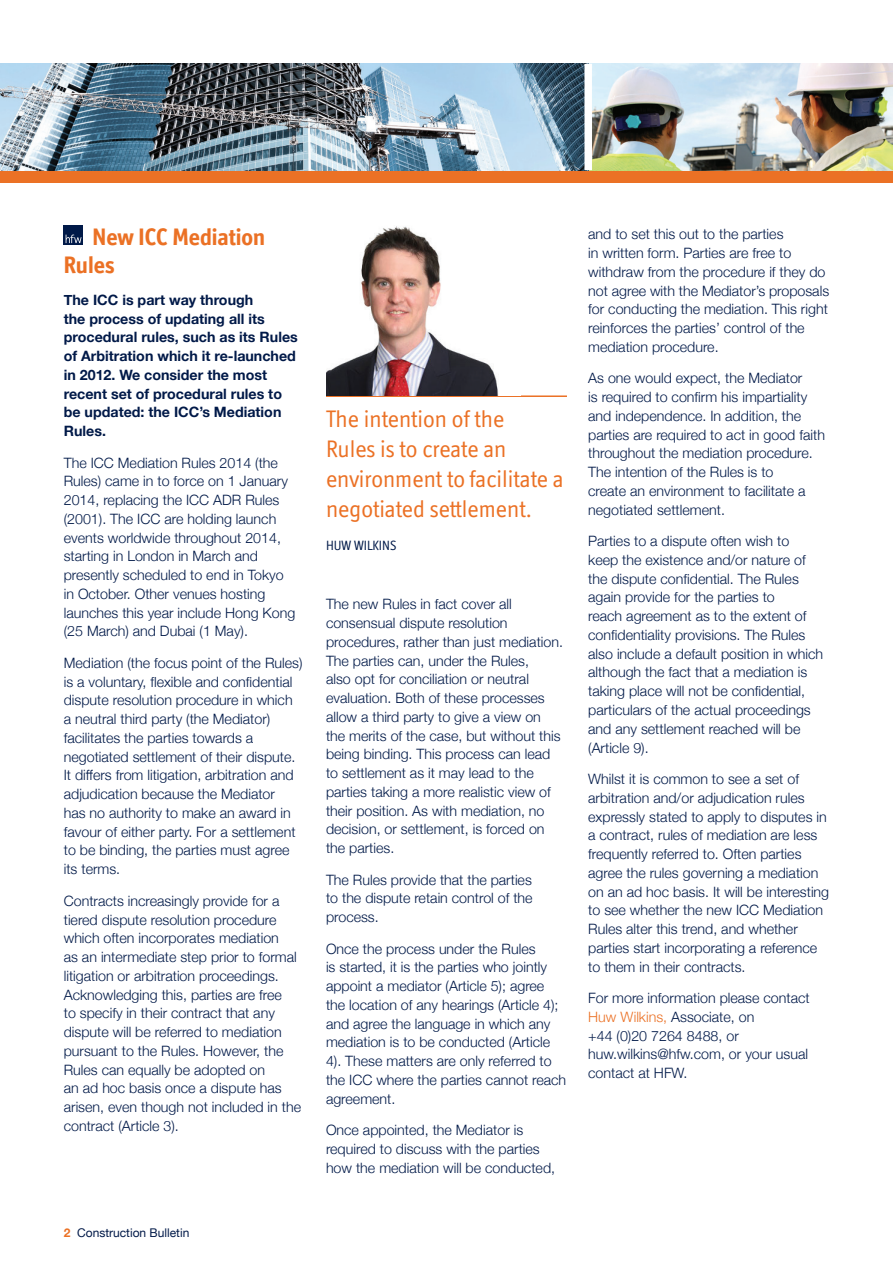
<style>
.page{position:relative;width:893px;height:1263px;background:#fff}
.page>*{position:absolute;margin:0;border:0;box-sizing:border-box;transform-origin:0 0}
.t1{font:24px/30px "Officina Display ITC";color:#eb7125}
.t2{font:700 24px/28.8px "Officina Display ITC Std";color:#eb7125}
.t3{font:300 14.25px/18.8px "Helvetica Neue";color:#001948}
.t4{font:700 14.25px/18.8px "Helvetica Neue";color:#001948}
.t5{font:13.5px "Officina Display ITC";color:#001948}
.t6{font:12px "Helvetica Neue";color:#001948}
.s1{font-weight:700;color:#eb7125}
.s2{color:#eb7125}
</style>
<div class="page">
<div style="left:0;top:170px;width:893px;height:13px;background:#eb7125"></div>
<img style="left:592px;top:64px;width:301px;height:106px">
<img style="left:0;top:64px;width:584px;height:106px">
<div style="left:64px;top:225px;width:19px;height:19px;background:#001948"></div>
<svg style="left:66px;top:235px;width:16px;height:8px"></svg>
<hr style="left:326px;top:395px;width:241px;height:2px;background:#eb7125">
<img style="left:326px;top:226px;width:173px;height:169px">
<h1 class="t2" style="left:64px;top:222px;width:203px;text-indent:29px">New ICC Mediation<br>Rules</h1>
<p class="t4" style="left:64px;top:291px;width:236px">The ICC is part way through<br>the process of updating all its procedural rules, such as its Rules of Arbitration which it re-launched in 2012. We consider the most recent set of procedural rules to be updated: the ICC’s Mediation<br>Rules.</p>
<p class="t3" style="left:64px;top:452px;width:233px">The ICC Mediation Rules 2014 (the Rules) came in to force on 1 January 2014, replacing the ICC ADR Rules (2001). The ICC are holding launch events worldwide throughout 2014, starting in London in March and presently scheduled to end in Tokyo in October. Other venues hosting launches this year include Hong Kong (25 March) and Dubai (1 May).</p>
<p class="t3" style="left:64px;top:653px;width:240px">Mediation (the focus point of the Rules) is a voluntary, flexible and confidential dispute resolution procedure in which a neutral third party (the Mediator) facilitates the parties towards a negotiated settlement of their dispute.<br>It differs from litigation, arbitration and adjudication because the Mediator<br>has no authority to make an award in favour of either party. For a settlement to be binding, the parties must agree its terms.</p>
<p class="t3" style="left:64px;top:890px;width:239px">Contracts increasingly provide for a tiered dispute resolution procedure which often incorporates mediation<br>as an intermediate step prior to formal litigation or arbitration proceedings.<br>Acknowledging this, parties are free<br>to specify in their contract that any dispute will be referred to mediation pursuant to the Rules. However, the Rules can equally be adopted on<br>an ad hoc basis once a dispute has arisen, even though not included in the contract (Article 3).</p>
<p class="t6" style="left:64px;top:1224px;width:127px"><span class="s1">2</span> Construction Bulletin</p>
<h1 class="t1" style="left:326px;top:403px;width:239px">The intention of the<br>Rules is to create an environment to facilitate a negotiated settlement.</h1>
<p class="t5" style="left:326px;top:538px;width:72px">HUW WILKINS</p>
<p class="t3" style="left:326px;top:594px;width:239px">The new Rules in fact cover all consensual dispute resolution procedures, rather than just mediation.<br>The parties can, under the Rules,<br>also opt for conciliation or neutral evaluation. Both of these processes allow a third party to give a view on the merits of the case, but without this being binding. This process can lead to settlement as it may lead to the parties taking a more realistic view of their position. As with mediation, no decision, or settlement, is forced on the parties.</p>
<p class="t3" style="left:326px;top:869px;width:208px;text-align:justify">The Rules provide that the parties to the dispute retain control of the process.</p>
<p class="t3" style="left:326px;top:938px;width:242px">Once the process under the Rules<br>is started, it is the parties who jointly appoint a mediator (Article 5); agree the location of any hearings (Article 4); and agree the language in which any mediation is to be conducted (Article 4). These matters are only referred to the ICC where the parties cannot reach agreement.</p>
<p class="t3" style="left:326px;top:1120px;width:231px">Once appointed, the Mediator is required to discuss with the parties how the mediation will be conducted,</p>
<p class="t3" style="left:588px;top:224px;width:242px">and to set this out to the parties<br>in written form. Parties are free to withdraw from the procedure if they do not agree with the Mediator’s proposals for conducting the mediation. This right reinforces the parties’ control of the mediation procedure.</p>
<p class="t3" style="left:588px;top:368px;width:238px">As one would expect, the Mediator<br>is required to confirm his impartiality and independence. In addition, the parties are required to act in good faith throughout the mediation procedure.<br>The intention of the Rules is to<br>create an environment to facilitate a negotiated settlement.</p>
<p class="t3" style="left:588px;top:531px;width:236px">Parties to a dispute often wish to<br>keep the existence and/or nature of the dispute confidential. The Rules again provide for the parties to<br>reach agreement as to the extent of confidentiality provisions. The Rules also include a default position in which although the fact that a mediation is taking place will not be confidential, particulars of the actual proceedings and any settlement reached will be (Article 9).</p>
<p class="t3" style="left:588px;top:769px;width:242px">Whilst it is common to see a set of arbitration and/or adjudication rules expressly stated to apply to disputes in a contract, rules of mediation are less frequently referred to. Often parties agree the rules governing a mediation on an ad hoc basis. It will be interesting to see whether the new ICC Mediation Rules alter this trend, and whether parties start incorporating a reference to them in their contracts.</p>
<p class="t3" style="left:588px;top:988px;width:223px">For more information please contact<br><span class="s2">Huw Wilkins,</span> Associate, on<br>+44 (0)20 7264 8488, or huw.wilkins@hfw.com, or your usual contact at HFW.</p>
</div>
